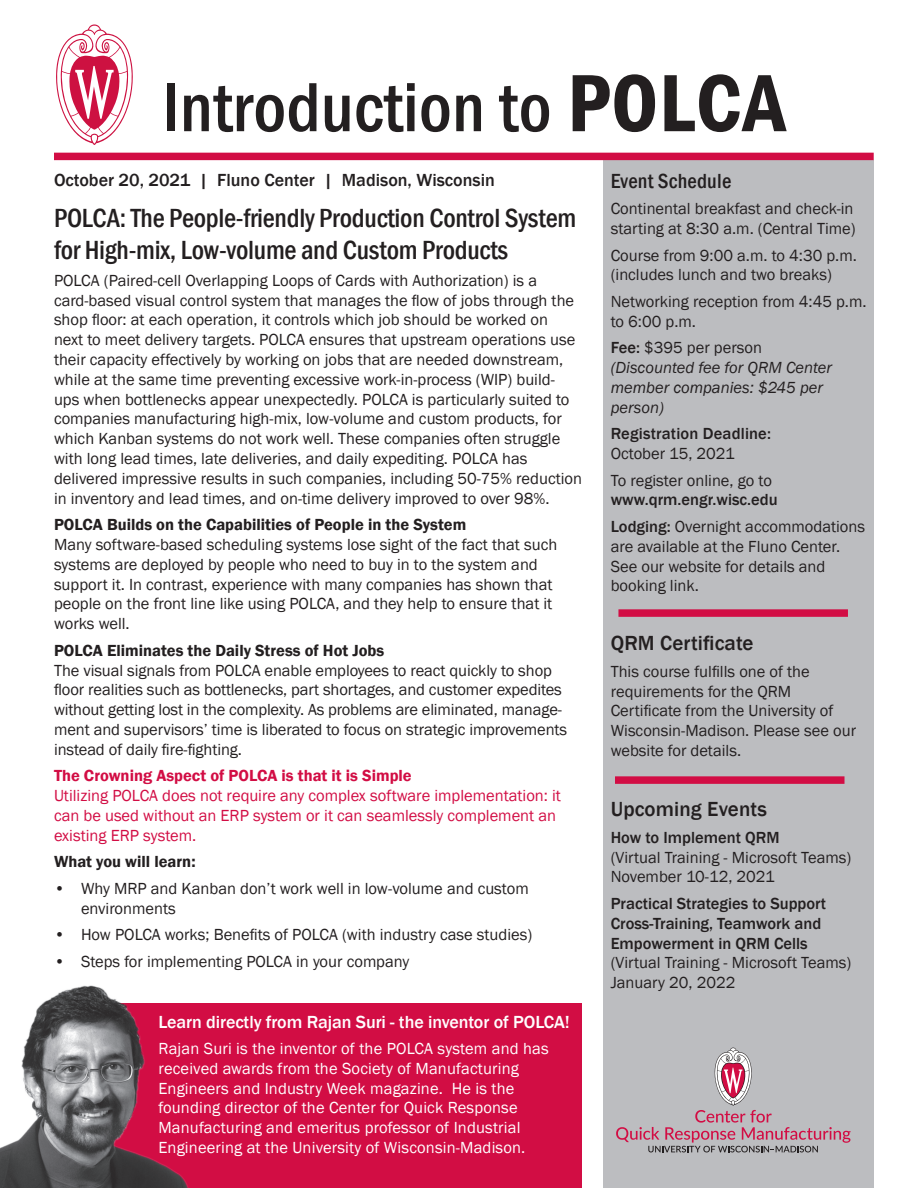
<style>
.page{position:relative;width:918px;height:1188px;background:#fff}
.page>*{position:absolute;margin:0;border:0;box-sizing:border-box;transform-origin:0 0}
.t1{font:500 condensed 72px "Franklin Gothic";color:#231f20}
.t2{font:500 condensed 27px/32.4px "Franklin Gothic";letter-spacing:-.01em;color:#231f20}
.t3{font:500 21px "Franklin Gothic";letter-spacing:.005em;color:#231f20}
.t4{font:500 condensed 21px "Franklin Gothic";letter-spacing:.01em;color:#231f20}
.t5{font:500 18px "Franklin Gothic";letter-spacing:-.005em;color:#fff}
.t6{font:500 18px "Franklin Gothic";color:#231f20}
.t7{font:16.5px/19.8px "Franklin Gothic";color:#231f20}
.t8{font:16.5px/19.8px "Franklin Gothic";letter-spacing:.01em;color:#fff}
.t9{font:16.5px/19.8px "Franklin Gothic";color:#d20d44}
.t10{font:500 16.5px/19.8px "Franklin Gothic";color:#231f20}
.t11{font:600 16.5px "Franklin Gothic";color:#231f20}
.t12{font:italic 16.5px/19.8px "Franklin Gothic";color:#231f20}
.t13{font:600 16.5px "Franklin Gothic";color:#d20d44}
.s1{font-weight:600;font-size:84px}
.s2{font-weight:500}
</style>
<div class="page">
<div style="left:86px;top:1003px;width:496px;height:185px;background:#d20d44"></div>
<img style="left:0;top:985px;width:188px;height:203px">
<svg style="left:56px;top:24px;width:77px;height:121px"></svg>
<div style="left:603px;top:160px;width:271px;height:1028px;background:#bcbdc0"></div>
<div style="left:618px;top:609px;width:230px;height:8px;background:#d20d44"></div>
<div style="left:615px;top:776px;width:230px;height:8px;background:#d20d44"></div>
<svg style="left:616px;top:1048px;width:235px;height:104px"></svg>
<div style="left:54px;top:153px;width:820px;height:7px;background:#d20d44"></div>
<p class="t1" style="left:163px;top:60px;width:625px">Introduction to <span class="s1">POLCA</span></p>
<p class="t6" style="left:54px;top:169px;width:442px">October 20, 2021 | Fluno Center | Madison, Wisconsin</p>
<p class="t2" style="left:54px;top:202px;width:524px">POLCA: The People-friendly Production Control System for High-mix, Low-volume and Custom Products</p>
<p class="t7" style="left:54px;top:271px;width:530px">POLCA (Paired-cell Overlapping Loops of Cards with Authorization) is a card-based visual control system that manages the flow of jobs through the shop floor: at each operation, it controls which job should be worked on<br>next to meet delivery targets. POLCA ensures that upstream operations use their capacity effectively by working on jobs that are needed downstream, while at the same time preventing excessive work-in-process (WIP) build&shy;ups when bottlenecks appear unexpectedly. POLCA is particularly suited to companies manufacturing high-mix, low-volume and custom products, for which Kanban systems do not work well. These companies often struggle with long lead times, late deliveries, and daily expediting. POLCA has delivered impressive results in such companies, including 50-75% reduction in inventory and lead times, and on-time delivery improved to over 98%.</p>
<p class="t11" style="left:54px;top:515px;width:414px">POLCA Builds on the Capabilities of People in the System</p>
<p class="t7" style="left:54px;top:535px;width:505px">Many software-based scheduling systems lose sight of the fact that such systems are deployed by people who need to buy in to the system and support it. In contrast, experience with many companies has shown that people on the front line like using POLCA, and they help to ensure that it works well.</p>
<p class="t11" style="left:54px;top:640px;width:332px">POLCA Eliminates the Daily Stress of Hot Jobs</p>
<p class="t7" style="left:54px;top:661px;width:515px">The visual signals from POLCA enable employees to react quickly to shop floor realities such as bottlenecks, part shortages, and customer expedites without getting lost in the complexity. As problems are eliminated, manage&shy;ment and supervisors’ time is liberated to focus on strategic improvements instead of daily fire-fighting.</p>
<p class="t13" style="left:54px;top:766px;width:359px">The Crowning Aspect of POLCA is that it is Simple</p>
<p class="t9" style="left:54px;top:786px;width:509px">Utilizing POLCA does not require any complex software implementation: it can be used without an ERP system or it can seamlessly complement an existing ERP system.</p>
<p class="t11" style="left:54px;top:852px;width:143px">What you will learn:</p>
<p class="t7" style="left:81px;top:879px;width:449px;text-indent:-27px">• Why MRP and Kanban don’t work well in low-volume and custom environments</p>
<p class="t7" style="left:54px;top:925px;width:480px">• How POLCA works; Benefits of POLCA (with industry case studies)</p>
<p class="t7" style="left:54px;top:952px;width:357px">• Steps for implementing POLCA in your company</p>
<p class="t5" style="left:158px;top:1010px;width:413px">Learn directly from Rajan Suri - the inventor of POLCA!</p>
<p class="t8" style="left:158px;top:1039px;width:392px">Rajan Suri is the inventor of the POLCA system and has received awards from the Society of Manufacturing Engineers and Industry Week magazine. He is the founding director of the Center for Quick Response Manufacturing and emeritus professor of Industrial Engineering at the University of Wisconsin-Madison.</p>
<p class="t4" style="left:611px;top:167px;width:122px">Event Schedule</p>
<p class="t7" style="left:611px;top:199px;width:246px">Continental breakfast and check-in starting at 8:30 a.m. (Central Time)</p>
<p class="t7" style="left:611px;top:246px;width:248px">Course from 9:00 a.m. to 4:30 p.m. (includes lunch and two breaks)</p>
<p class="t7" style="left:611px;top:292px;width:257px">Networking reception from 4:45 p.m. to 6:00 p.m.</p>
<p class="t7" style="left:611px;top:338px;width:153px"><span class="s2">Fee:</span> $395 per person</p>
<p class="t12" style="left:611px;top:358px;width:223px">(Discounted fee for QRM Center member companies: $245 per person)</p>
<p class="t10" style="left:611px;top:424px;width:162px">Registration Deadline:</p>
<p class="t7" style="left:611px;top:444px;width:125px">October 15, 2021</p>
<p class="t7" style="left:611px;top:471px;width:168px">To register online, go to <span class="s2">www.qrm.engr.wisc.edu</span></p>
<p class="t7" style="left:611px;top:517px;width:256px"><span class="s2">Lodging:</span> Overnight accommodations are available at the Fluno Center.<br>See our website for details and booking link.</p>
<p class="t3" style="left:611px;top:630px;width:144px">QRM Certificate</p>
<p class="t7" style="left:611px;top:662px;width:247px">This course fulfills one of the requirements for the QRM<br>Certificate from the University of<br>Wisconsin-Madison. Please see our website for details.</p>
<p class="t3" style="left:611px;top:796px;width:158px">Upcoming Events</p>
<p class="t10" style="left:611px;top:828px;width:170px">How to Implement QRM</p>
<p class="t7" style="left:611px;top:848px;width:242px">(Virtual Training - Microsoft Teams)</p>
<p class="t7" style="left:611px;top:867px;width:166px">November 10-12, 2021</p>
<p class="t10" style="left:611px;top:894px;width:217px">Practical Strategies to Support<br>Cross-Training, Teamwork and<br>Empowerment in QRM Cells</p>
<p class="t7" style="left:611px;top:953px;width:242px">(Virtual Training - Microsoft Teams)</p>
<p class="t7" style="left:611px;top:973px;width:126px">January 20, 2022</p>
</div>
